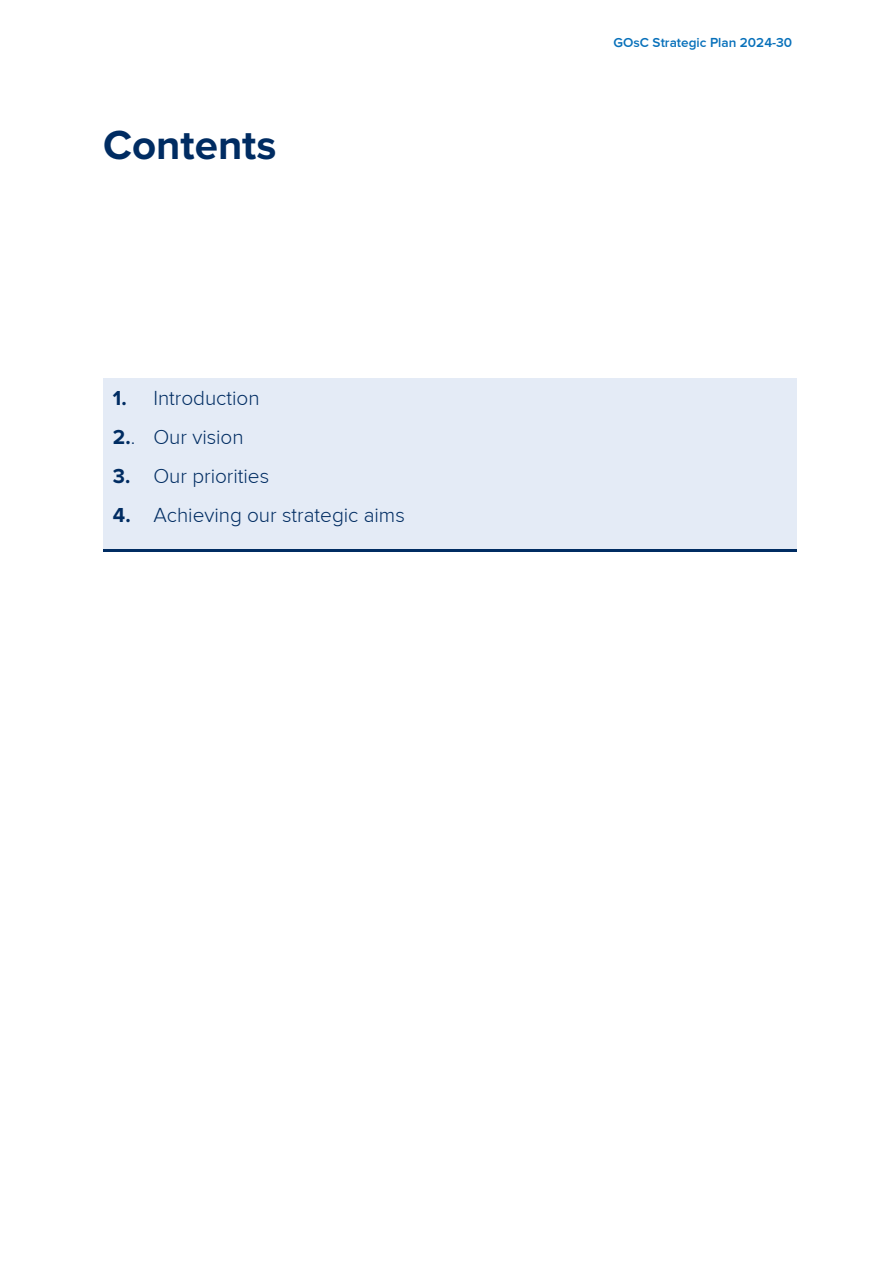
<style>
.page{position:relative;width:893px;height:1263px;background:#fff}
.page>*{position:absolute;margin:0;border:0;box-sizing:border-box;transform-origin:0 0}
.t1{font:700 42px "Proxima Nova";color:#002c62}
.t2{font:300 21px/39px "Proxima Nova";color:#002c62}
.t3{font:600 13.5px "Proxima Nova";color:#0770ba}
.s1{font-weight:700}
</style>
<div class="page">
<div style="left:103px;top:378px;width:693px;height:173px;background:#e4ebf6"></div>
<hr style="left:103px;top:549px;width:693px;height:2px;background:#002c62">
<h1 class="t1" style="left:103px;top:120px;width:175px">Contents</h1>
<p class="t2" style="left:113px;top:378px;width:148px"><span class="s1">1.</span> Introduction<br><span class="s1">2.</span>. Our vision</p>
<p class="t2" style="left:113px;top:456px;width:158px"><span class="s1">3.</span> Our priorities</p>
<p class="t2" style="left:113px;top:495px;width:293px"><span class="s1">4.</span> Achieving our strategic aims</p>
<p class="t3" style="left:614px;top:35px;width:180px">GOsC Strategic Plan 2024-30</p>
</div>
